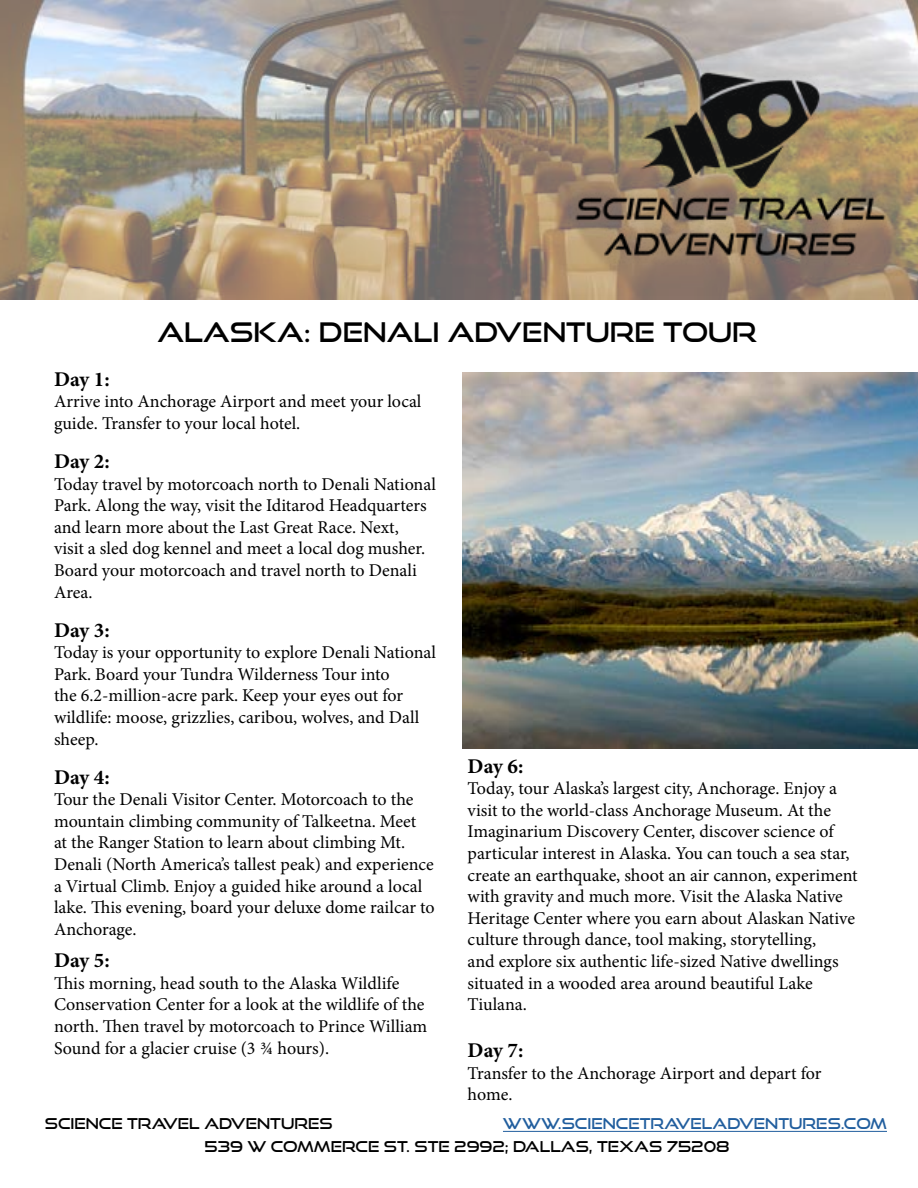
<style>
.page{position:relative;width:918px;height:1188px;background:#fff}
.page>*{position:absolute;margin:0;border:0;box-sizing:border-box;transform-origin:0 0}
.t1{font:27px "Good Times Rg";color:#000}
.t2{font:700 21px "Minion Pro";letter-spacing:-.005em;color:#000}
.t3{font:18px/21.6px "Minion Pro";letter-spacing:-.005em;color:#000}
.t4{font:15px "Good Times Rg";color:#000}
.t5{font:15px "Good Times Rg";color:#215e9e}
</style>
<div class="page">
<img style="left:0;top:0;width:918px;height:300px">
<img style="left:463px;top:373px;width:455px;height:376px">
<hr style="left:503px;top:1131px;width:384px;height:1px;background:#215e9e">
<img style="left:534px;top:63px;width:384px;height:232px">
<h1 class="t1" style="left:157px;top:316px;width:601px">ALASKA: DENALI ADVENTURE TOUR</h1>
<p class="t2" style="left:54px;top:364px;width:57px">Day 1:</p>
<p class="t3" style="left:54px;top:391px;width:369px">Arrive into Anchorage Airport and meet your local guide. Transfer to your local hotel.</p>
<p class="t2" style="left:54px;top:446px;width:57px">Day 2:</p>
<p class="t3" style="left:54px;top:473px;width:383px">Today travel by motorcoach north to Denali National Park. Along the way, visit the Iditarod Headquarters and learn more about the Last Great Race. Next,<br>visit a sled dog kennel and meet a local dog musher.<br>Board your motorcoach and travel north to Denali Area.</p>
<p class="t2" style="left:54px;top:615px;width:57px">Day 3:</p>
<p class="t3" style="left:54px;top:642px;width:384px">Today is your opportunity to explore Denali National Park. Board your Tundra Wilderness Tour into<br>the 6.2-million-acre park. Keep your eyes out for wildlife: moose, grizzlies, caribou, wolves, and Dall sheep.</p>
<p class="t2" style="left:54px;top:762px;width:57px">Day 4:</p>
<p class="t3" style="left:54px;top:789px;width:382px">Tour the Denali Visitor Center. Motorcoach to the mountain climbing community of Talkeetna. Meet<br>at the Ranger Station to learn about climbing Mt.<br>Denali (North America’s tallest peak) and experience a Virtual Climb. Enjoy a guided hike around a local lake. This evening, board your deluxe dome railcar to Anchorage.</p>
<p class="t2" style="left:54px;top:946px;width:57px">Day 5:</p>
<p class="t3" style="left:54px;top:972px;width:375px">This morning, head south to the Alaska Wildlife Conservation Center for a look at the wildlife of the north. Then travel by motorcoach to Prince William Sound for a glacier cruise (3 ¾ hours).</p>
<p class="t2" style="left:468px;top:751px;width:57px">Day 6:</p>
<p class="t3" style="left:468px;top:778px;width:392px">Today, tour Alaska’s largest city, Anchorage. Enjoy a visit to the world-class Anchorage Museum. At the Imaginarium Discovery Center, discover science of particular interest in Alaska. You can touch a sea star, create an earthquake, shoot an air cannon, experiment with gravity and much more. Visit the Alaska Native Heritage Center where you earn about Alaskan Native culture through dance, tool making, storytelling,<br>and explore six authentic life-sized Native dwellings situated in a wooded area around beautiful Lake Tiulana.</p>
<p class="t2" style="left:468px;top:1036px;width:57px">Day 7:</p>
<p class="t3" style="left:468px;top:1062px;width:355px">Transfer to the Anchorage Airport and depart for home.</p>
<p class="t4" style="left:45px;top:1115px;width:289px">SCIENCE TRAVEL ADVENTURES</p>
<p class="t5" style="left:503px;top:1115px;width:386px">WWW.SCIENCETRAVELADVENTURES.COM</p>
<p class="t4" style="left:204px;top:1138px;width:527px">539 W COMMERCE ST. STE 2992; DALLAS, TEXAS 75208</p>
</div>
